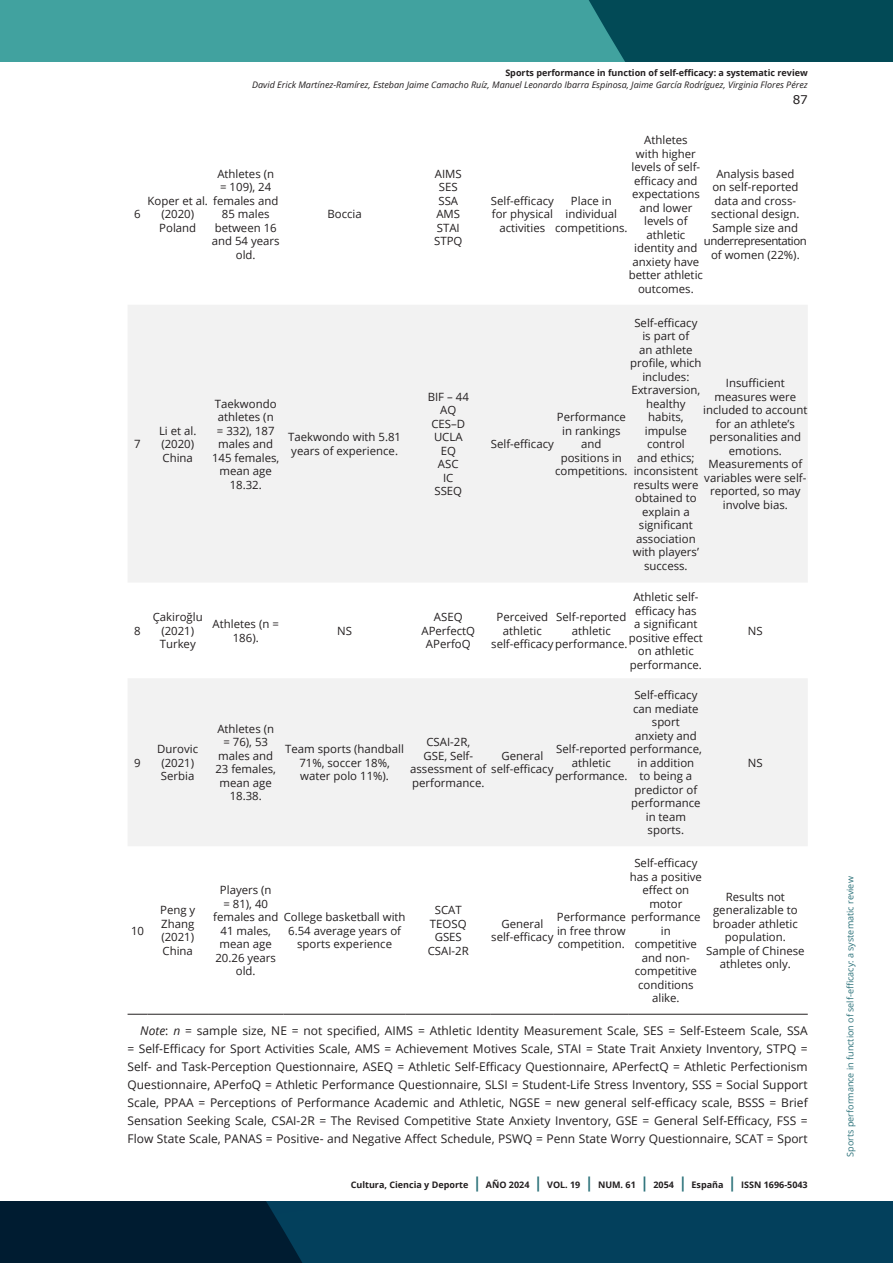
<style>
.page{position:relative;width:893px;height:1263px;background:#fff}
.page>*{position:absolute;margin:0;border:0;box-sizing:border-box;transform-origin:0 0}
.Cuerpo_de_texto_P{font:12px/18px "Open Sans";color:#231f20;text-align:justify}
.t1{font:12px "Verdana";color:#231f20}
.Cuerpo_tablas{font:11.4px/13.5px "Open Sans";color:#231f20;text-align:center}
.t2{font:700 9px "Open Sans";color:#231f20}
.t3{font:italic 9px "Open Sans";color:#231f20}
.t4{font:9px "Open Sans";color:#2c727a}
.s1{font-style:italic}
.s2{font-size:15px;color:#2c727a}
</style>
<div class="page">
<svg style="left:0;top:1201px;width:893px;height:62px;fill:#03405c"></svg>
<div style="left:0;top:0;width:893px;height:62px;background:#41a29f"></div>
<div style="left:589px;top:0;width:304px;height:62px;background:#024a56"></div>
<svg style="left:128px;top:305px;width:680px;height:541px;fill:#f2f2f2"></svg>
<svg style="left:128px;top:1014px;width:19px;height:1px"></svg>
<hr style="left:147px;top:1014px;width:61px;height:1px;background:#231f20">
<hr style="left:208px;top:1014px;width:75px;height:1px;background:#231f20">
<hr style="left:283px;top:1014px;width:123px;height:1px;background:#231f20">
<hr style="left:406px;top:1014px;width:85px;height:1px;background:#231f20">
<hr style="left:491px;top:1014px;width:63px;height:1px;background:#231f20">
<hr style="left:554px;top:1014px;width:75px;height:1px;background:#231f20">
<hr style="left:629px;top:1014px;width:74px;height:1px;background:#231f20">
<hr style="left:703px;top:1014px;width:105px;height:1px;background:#231f20">
<p class="t2" style="left:505px;top:67px;width:304px">Sports performance in function of self-efficacy: a systematic review</p>
<p class="t3" style="left:252px;top:79px;width:557px">David Erick Martínez-Ramírez, Esteban Jaime Camacho Ruíz, Manuel Leonardo Ibarra Espinosa, Jaime García Rodríguez, Virginia Flores Pérez</p>
<p class="t1" style="left:793px;top:91px;width:17px">87</p>
<p class="Cuerpo_tablas" style="left:134px;top:207px;width:8px">6</p>
<p class="Cuerpo_tablas" style="left:217px;top:167px;width:58px;text-align:left">Athletes (n = 109), 24</p>
<p class="Cuerpo_tablas" style="left:212px;top:207px;width:69px">85 males between 16 and 54 years old.</p>
<p class="Cuerpo_tablas" style="left:327px;top:207px;width:36px">Boccia</p>
<p class="Cuerpo_tablas" style="left:161px;top:194px;width:119px;text-align:left;text-indent:-14px">Koper et al. females and (2020)</p>
<p class="Cuerpo_tablas" style="left:159px;top:221px;width:38px">Poland</p>
<p class="Cuerpo_tablas" style="left:435px;top:167px;width:28px">AIMS</p>
<p class="Cuerpo_tablas" style="left:439px;top:180px;width:20px">SES</p>
<p class="Cuerpo_tablas" style="left:438px;top:194px;width:21px">SSA</p>
<p class="Cuerpo_tablas" style="left:436px;top:207px;width:25px">AMS</p>
<p class="Cuerpo_tablas" style="left:437px;top:221px;width:24px">STAI</p>
<p class="Cuerpo_tablas" style="left:434px;top:234px;width:30px">STPQ</p>
<p class="Cuerpo_tablas" style="left:629px;top:133px;width:76px">Athletes<br>with higher levels of self&shy;efficacy and expectations and lower levels of athletic identity and anxiety have better athletic outcomes.</p>
<p class="Cuerpo_tablas" style="left:704px;top:167px;width:104px">Analysis based<br>on self-reported data and cross&shy;sectional design.<br>Sample size and underrepresentation of women (22%).</p>
<p class="Cuerpo_tablas" style="left:491px;top:194px;width:65px">Self-efficacy for physical activities</p>
<p class="Cuerpo_tablas" style="left:555px;top:194px;width:74px">Place in individual competitions.</p>
<p class="Cuerpo_tablas" style="left:134px;top:437px;width:8px">7</p>
<p class="Cuerpo_tablas" style="left:134px;top:624px;width:8px">8</p>
<p class="Cuerpo_tablas" style="left:134px;top:755px;width:8px">9</p>
<p class="Cuerpo_tablas" style="left:159px;top:423px;width:39px;text-align:left">Li et al. (2020)</p>
<p class="Cuerpo_tablas" style="left:163px;top:450px;width:32px">China</p>
<p class="Cuerpo_tablas" style="left:153px;top:610px;width:52px">Çakiroğlu (2021)</p>
<p class="Cuerpo_tablas" style="left:160px;top:637px;width:38px">Turkey</p>
<p class="Cuerpo_tablas" style="left:157px;top:742px;width:42px">Durovic (2021)</p>
<p class="Cuerpo_tablas" style="left:161px;top:769px;width:35px">Serbia</p>
<p class="Cuerpo_tablas" style="left:212px;top:396px;width:69px">Taekwondo athletes (n<br>= 332), 187 males and<br>145 females, mean age<br>18.32.</p>
<p class="Cuerpo_tablas" style="left:288px;top:430px;width:114px;text-align:left">Taekwondo with 5.81 years of experience.</p>
<p class="Cuerpo_tablas" style="left:213px;top:617px;width:68px">Athletes (n =<br>186).</p>
<p class="Cuerpo_tablas" style="left:337px;top:624px;width:16px">NS</p>
<p class="Cuerpo_tablas" style="left:428px;top:390px;width:43px">BIF – 44</p>
<p class="Cuerpo_tablas" style="left:440px;top:403px;width:18px">AQ</p>
<p class="Cuerpo_tablas" style="left:431px;top:417px;width:35px">CES–D</p>
<p class="Cuerpo_tablas" style="left:434px;top:430px;width:30px">UCLA</p>
<p class="Cuerpo_tablas" style="left:441px;top:444px;width:17px">EQ</p>
<p class="Cuerpo_tablas" style="left:438px;top:457px;width:22px">ASC</p>
<p class="Cuerpo_tablas" style="left:443px;top:471px;width:12px">IC</p>
<p class="Cuerpo_tablas" style="left:434px;top:484px;width:29px">SSEQ</p>
<p class="Cuerpo_tablas" style="left:434px;top:610px;width:30px">ASEQ</p>
<p class="Cuerpo_tablas" style="left:421px;top:624px;width:55px">APerfectQ</p>
<p class="Cuerpo_tablas" style="left:426px;top:637px;width:46px">APerfoQ</p>
<p class="Cuerpo_tablas" style="left:630px;top:315px;width:73px">Self-efficacy is part of<br>an athlete profile, which includes:<br>Extraversion, healthy habits, impulse control<br>and ethics; inconsistent results were obtained to explain a significant association with players’ success.</p>
<p class="Cuerpo_tablas" style="left:703px;top:376px;width:106px">Insufficient measures were included to account for an athlete’s personalities and emotions.</p>
<p class="Cuerpo_tablas" style="left:704px;top:457px;width:104px">Measurements of variables were self&shy;reported, so may involve bias.</p>
<p class="Cuerpo_tablas" style="left:555px;top:410px;width:74px">Performance in rankings and<br>positions in competitions.</p>
<p class="Cuerpo_tablas" style="left:491px;top:437px;width:65px">Self-efficacy</p>
<p class="Cuerpo_tablas" style="left:629px;top:590px;width:76px">Athletic self&shy;efficacy has<br>a significant positive effect on athletic performance.</p>
<p class="Cuerpo_tablas" style="left:556px;top:610px;width:72px">Self-reported athletic</p>
<p class="Cuerpo_tablas" style="left:496px;top:610px;width:53px">Perceived</p>
<p class="Cuerpo_tablas" style="left:503px;top:624px;width:40px">athletic</p>
<p class="Cuerpo_tablas" style="left:491px;top:637px;width:138px">self-efficacyperformance.</p>
<p class="Cuerpo_tablas" style="left:748px;top:624px;width:16px">NS</p>
<p class="Cuerpo_tablas" style="left:215px;top:722px;width:62px">Athletes (n = 76), 53 males and<br>23 females, mean age<br>18.38.</p>
<p class="Cuerpo_tablas" style="left:633px;top:688px;width:67px">Self-efficacy can mediate sport anxiety and</p>
<p class="Cuerpo_tablas" style="left:631px;top:755px;width:71px">in addition to being a predictor of performance in team sports.</p>
<p class="Cuerpo_tablas" style="left:748px;top:755px;width:16px">NS</p>
<p class="Cuerpo_tablas" style="left:426px;top:735px;width:45px">CSAI-2R,</p>
<p class="Cuerpo_tablas" style="left:423px;top:749px;width:51px">GSE, Self-</p>
<p class="Cuerpo_tablas" style="left:410px;top:762px;width:145px">assessment of self-efficacy</p>
<p class="Cuerpo_tablas" style="left:412px;top:776px;width:74px">performance.</p>
<p class="Cuerpo_tablas" style="left:501px;top:749px;width:43px">General</p>
<p class="Cuerpo_tablas" style="left:556px;top:742px;width:147px">Self-reported performance,</p>
<p class="Cuerpo_tablas" style="left:572px;top:755px;width:40px">athletic</p>
<p class="Cuerpo_tablas" style="left:555px;top:769px;width:74px">performance.</p>
<p class="Cuerpo_tablas" style="left:285px;top:742px;width:120px">Team sports (handball<br>71%, soccer 18%, water polo 11%).</p>
<p class="Cuerpo_tablas" style="left:131px;top:923px;width:15px">10</p>
<p class="Cuerpo_tablas" style="left:160px;top:903px;width:37px;text-align:justify">Peng y Zhang (2021)</p>
<p class="Cuerpo_tablas" style="left:163px;top:944px;width:32px">China</p>
<p class="Cuerpo_tablas" style="left:213px;top:883px;width:67px">Players (n<br>= 81), 40 females and<br>41 males, mean age<br>20.26 years old.</p>
<p class="Cuerpo_tablas" style="left:284px;top:910px;width:123px">College basketball with</p>
<p class="Cuerpo_tablas" style="left:288px;top:923px;width:114px">6.54 average years of sports experience</p>
<p class="Cuerpo_tablas" style="left:435px;top:903px;width:28px">SCAT</p>
<p class="Cuerpo_tablas" style="left:430px;top:917px;width:38px">TEOSQ</p>
<p class="Cuerpo_tablas" style="left:435px;top:930px;width:29px">GSES</p>
<p class="Cuerpo_tablas" style="left:428px;top:944px;width:43px">CSAI-2R</p>
<p class="Cuerpo_tablas" style="left:630px;top:856px;width:74px">Self-efficacy has a positive effect on motor performance in competitive and non&shy;competitive conditions alike.</p>
<p class="Cuerpo_tablas" style="left:713px;top:890px;width:86px">Results not generalizable to broader athletic population.</p>
<p class="Cuerpo_tablas" style="left:706px;top:944px;width:100px">Sample of Chinese athletes only.</p>
<p class="Cuerpo_tablas" style="left:491px;top:917px;width:64px">General self-efficacy</p>
<p class="Cuerpo_tablas" style="left:557px;top:910px;width:71px;text-align:justify">Performance in free throw competition.</p>
<p class="Cuerpo_de_texto_P" style="left:128px;top:1021px;width:682px;text-indent:13px"><span class="s1">Note</span>: <span class="s1">n</span> = sample size, NE = not specified, AIMS = Athletic Identity Measurement Scale, SES = Self-Esteem Scale, SSA = Self-Efficacy for Sport Activities Scale, AMS = Achievement Motives Scale, STAI = State Trait Anxiety Inventory, STPQ = Self- and Task-Perception Questionnaire, ASEQ = Athletic Self-Efficacy Questionnaire, APerfectQ = Athletic Perfectionism Questionnaire, APerfoQ = Athletic Performance Questionnaire, SLSI = Student-Life Stress Inventory, SSS = Social Support Scale, PPAA = Perceptions of Performance Academic and Athletic, NGSE = new general self-efficacy scale, BSSS = Brief Sensation Seeking Scale, CSAI-2R = The Revised Competitive State Anxiety Inventory, GSE = General Self-Efficacy, FSS = Flow State Scale, PANAS = Positive- and Negative Affect Schedule, PSWQ = Penn State Worry Questionnaire, SCAT = Sport</p>
<p class="t2" style="left:351px;top:1179px;width:458px">Cultura, Ciencia y Deporte <span class="s2">|</span> AÑO 2024 <span class="s2">|</span> VOL. 19 <span class="s2">|</span> NUM. 61 <span class="s2">|</span> 2054 <span class="s2">|</span> España <span class="s2">|</span> ISSN 1696-5043</p>
<p class="t4" style="left:844px;top:1156px;width:282px;rotate:-90deg">Sports performance in function of self-efficacy: a systematic review</p>
</div>
